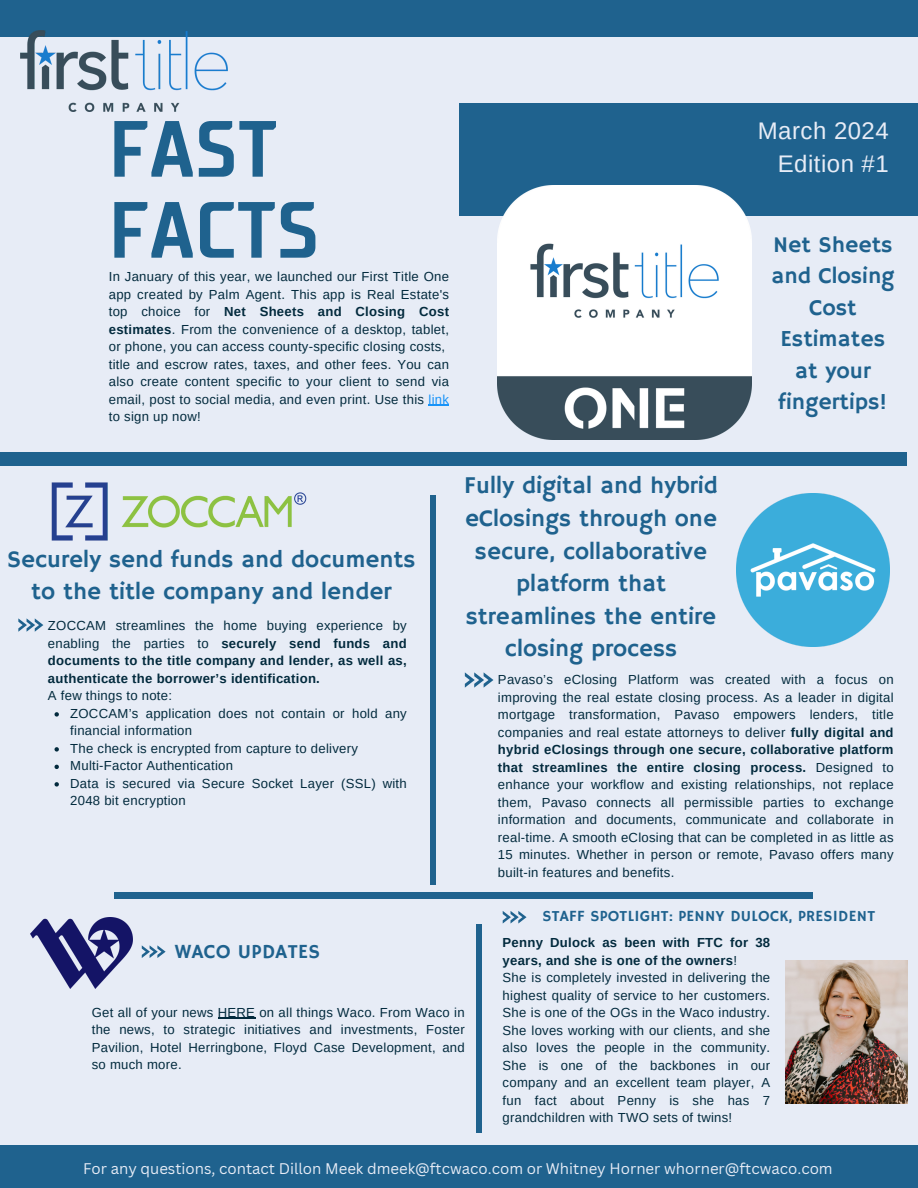
<style>
.page{position:relative;width:918px;height:1188px;background:#e7ecf6}
.page>*{position:absolute;margin:0;border:0;box-sizing:border-box;transform-origin:0 0}
.t1{font:700 79.5px/81px "TT Supermolot Condensed";letter-spacing:.025em;color:#1f628e}
.t2{font:24px/32.7px "Hammersmith One";color:#1f628e;text-align:center}
.t3{font:24px/32.7px "Arimo";letter-spacing:.02em;color:#e7ecf6;text-align:right}
.t4{font:22.8px/31.5px "Hammersmith One";color:#1f628e;text-align:center}
.t5{font:19.95px "Hammersmith One";letter-spacing:.02em;color:#1f628e}
.t6{font:15.45px "Hammersmith One";letter-spacing:.015em;color:#1f628e}
.t7{font:15px "Canva Sans";color:#e7ecf6}
.t8{font:13.05px/17.5px "Arimo";letter-spacing:.02em;color:#022a3d;text-align:justify}
.t9{font:700 13.05px/17.5px "Arimo";letter-spacing:.02em;color:#022a3d;text-align:justify}
.s1{font-weight:700}
.s2{color:#1893f8}
.s3{font-weight:400}
</style>
<div class="page">
<div style="left:0;top:452px;width:907px;height:14px;background:#1f628e"></div>
<div style="left:0;top:0;width:918px;height:37px;background:#1f628e"></div>
<div style="left:0;top:1145px;width:918px;height:43px;background:#1f628e"></div>
<svg style="left:142px;top:945px;width:23px;height:13px"></svg>
<svg style="left:18px;top:618px;width:25px;height:14px"></svg>
<div style="left:431px;top:495px;width:5px;height:390px;background:#1f628e"></div>
<div style="left:114px;top:892px;width:699px;height:6px;background:#1f628e"></div>
<div style="left:459px;top:103px;width:459px;height:112px;background:#1f628e"></div>
<svg style="left:465px;top:672px;width:28px;height:16px"></svg>
<img style="left:20px;top:31px;width:207px;height:81px">
<img style="left:498px;top:186px;width:253px;height:253px">
<img style="left:51px;top:482px;width:256px;height:59px">
<img style="left:736px;top:494px;width:153px;height:153px">
<img style="left:31px;top:917px;width:101px;height:71px">
<div style="left:476px;top:924px;width:6px;height:209px;background:#1f628e"></div>
<svg style="left:503px;top:911px;width:23px;height:12px"></svg>
<img style="left:786px;top:960px;width:121px;height:143px">
<hr style="left:218px;top:1018px;width:37px;height:1px;background:#022a3d">
<svg style="left:55px;top:712px;width:4px;height:5px"></svg>
<svg style="left:55px;top:747px;width:4px;height:5px"></svg>
<svg style="left:55px;top:765px;width:4px;height:4px"></svg>
<svg style="left:55px;top:782px;width:4px;height:5px"></svg>
<svg style="left:429px;top:405px;width:20px;height:1px"></svg>
<p class="t1" style="left:109px;top:108px;width:211px">FAST<br>FACTS</p>
<p class="t3" style="left:758px;top:114px;width:133px">March 2024<br>Edition #1</p>
<p class="t4" style="left:771px;top:229px;width:125px">Net Sheets and Closing<br>Cost<br>Estimates at your fingertips!</p>
<p class="t8" style="left:109px;top:268px;width:342px">In January of this year, we launched our First Title One app created by Palm Agent. This app is Real Estate's top choice for <span class="s1">Net Sheets and Closing Cost estimates</span>. From the convenience of a desktop, tablet, or phone, you can access county-specific closing costs,</p>
<h2 class="t8" style="left:109px;top:355px;width:342px">title and escrow rates, taxes, and other fees. You can also create content specific to your client to send via email, post to social media, and even print. Use this <span class="s2">link </span>to sign up now!</h2>
<p class="t2" style="left:7px;top:544px;width:410px">Securely send funds and documents to the title company and lender</p>
<p class="t9" style="left:48px;top:617px;width:360px"><span class="s3">ZOCCAM streamlines the home buying experience by enabling the parties to</span> securely send funds and documents to the title company and lender, as well as, authenticate the borrower’s identification.</p>
<p class="t8" style="left:48px;top:687px;width:126px">A few things to note:</p>
<p class="t8" style="left:70px;top:704px;width:338px">ZOCCAM’s application does not contain or hold any financial information</p>
<p class="t8" style="left:70px;top:739px;width:289px">The check is encrypted from capture to delivery</p>
<p class="t8" style="left:70px;top:757px;width:164px">Multi-Factor Authentication</p>
<p class="t8" style="left:70px;top:774px;width:338px">Data is secured via Secure Socket Layer (SSL) with<br>2048 bit encryption</p>
<h4 class="t2" style="left:464px;top:470px;width:255px">Fully digital and hybrid eClosings through one secure, collaborative platform that streamlines the entire closing process</h4>
<p class="t8" style="left:498px;top:671px;width:397px">Pavaso’s eClosing Platform was created with a focus on improving the real estate closing process. As a leader in digital mortgage transformation, Pavaso empowers lenders, title companies and real estate attorneys to deliver <span class="s1">fully digital and hybrid eClosings through one secure, collaborative platform that streamlines the entire closing process.</span> Designed to enhance your workflow and existing relationships, not replace them, Pavaso connects all permissible parties to exchange information and documents, communicate and collaborate in real-time. A smooth eClosing that can be completed in as little as 15 minutes. Whether in person or remote, Pavaso offers many built-in features and benefits.</p>
<p class="t5" style="left:175px;top:940px;width:147px">WACO UPDATES</p>
<h2 class="t8" style="left:92px;top:1003px;width:374px">Get all of your news HERE on all things Waco. From Waco in the news, to strategic initiatives and investments, Foster Pavilion, Hotel Herringbone, Floyd Case Development, and so much more.</h2>
<p class="t6" style="left:542px;top:907px;width:334px">STAFF SPOTLIGHT: PENNY DULOCK, PRESIDENT</p>
<h3 class="t9" style="left:503px;top:934px;width:269px">Penny Dulock as been with FTC for 38 years, and she is one of the owners<span class="s3">!</span></h3>
<p class="t8" style="left:503px;top:969px;width:269px">She is completely invested in delivering the highest quality of service to her customers.<br>She is one of the OGs in the Waco industry.<br>She loves working with our clients, and she also loves the people in the community.<br>She is one of the backbones in our company and an excellent team player, A fun fact about Penny is she has 7 grandchildren with TWO sets of twins!</p>
<p class="t7" style="left:83px;top:1158px;width:751px">For any questions, contact Dillon Meek dmeek@ftcwaco.com or Whitney Horner whorner@ftcwaco.com</p>
</div>
